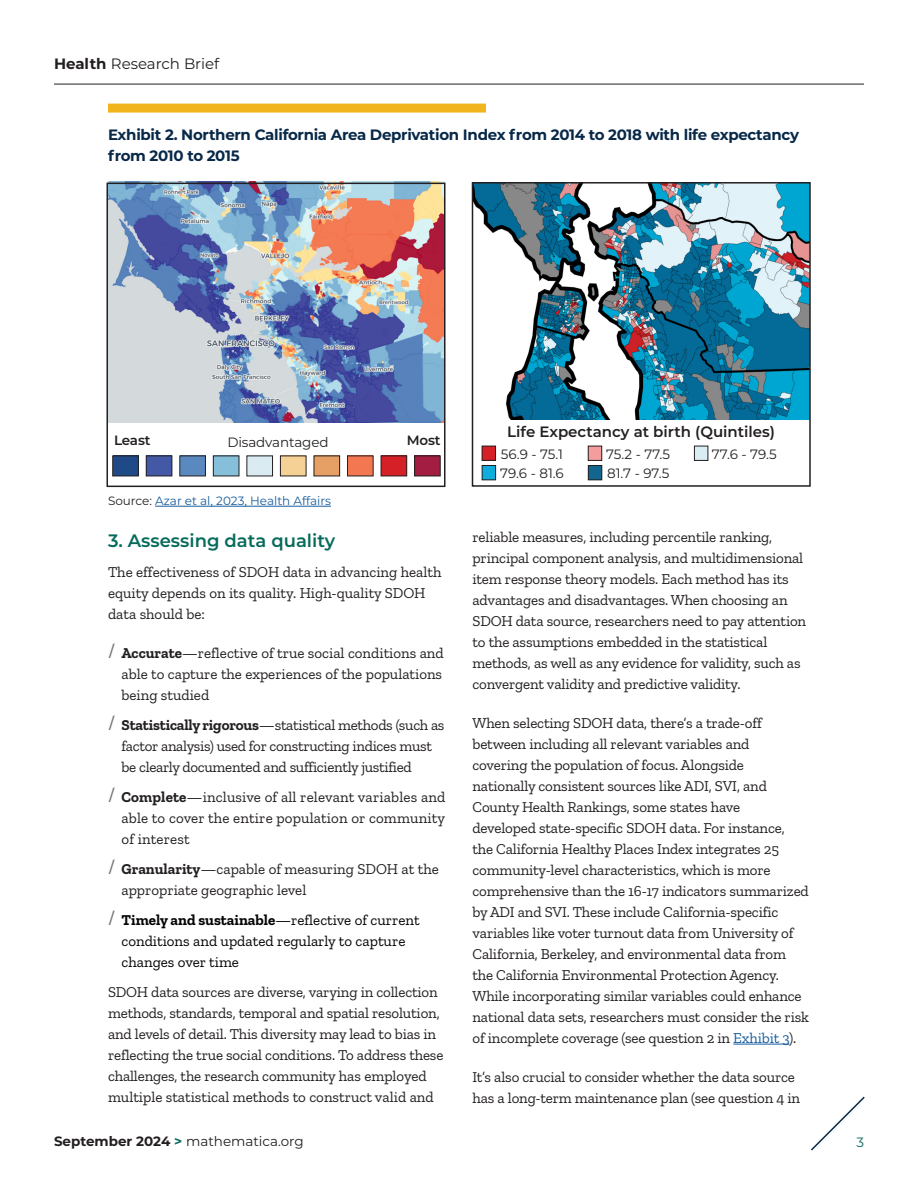
<style>
.page{position:relative;width:918px;height:1188px;background:#fff}
.page>*{position:absolute;margin:0;border:0;box-sizing:border-box;transform-origin:0 0}
.t1{font:600 18px "Montserrat";color:#066a5b}
.Paragraph{font:15px/21px "Zilla Slab";letter-spacing:-.01em;color:#231f20}
.t2{font:15px/21px "Zilla Slab";color:#040503}
.Graphic_Table_head_full{font:700 15px/21px "Montserrat";letter-spacing:-.02em;color:#082848}
.Paragraph-2{font:600 15px "Montserrat";color:#231f20}
.Header_txt{font:15px "Montserrat";color:#231f20}
.Paragraph-3{font:13.5px "Montserrat";color:#231f20}
.Paragraph-4{font:600 13.5px "Montserrat";letter-spacing:-.01em;color:#231f20}
.t3{font:13.5px "Montserrat";color:#066a5b}
.Source_txt{font:12px "Montserrat";color:#175d9e}
.s1{font-weight:700}
.s2{color:#231f20}
.s3{font-size:21px;color:#767779}
.s4{font-weight:700;color:#066a5b}
.s5{color:#175d9e}
</style>
<div class="page">
<svg style="left:811px;top:1096px;width:54px;height:55px"></svg>
<hr style="left:54px;top:84px;width:810px;height:1px;background:#231f20">
<hr style="left:733px;top:1044px;width:56px;height:1px;background:#175d9e">
<div style="left:108px;top:104px;width:378px;height:9px;background:#f1b41c"></div>
<img style="left:475px;top:185px;width:333px;height:235px">
<div style="left:472px;top:182px;width:339px;height:305px;border:2px solid #231f20"></div>
<div style="left:482px;top:446px;width:14px;height:14px;background:#d62027"></div>
<div style="left:482px;top:446px;width:14px;height:15px;border:1px solid #231f20"></div>
<div style="left:588px;top:446px;width:14px;height:14px;background:#f39d9d"></div>
<div style="left:588px;top:446px;width:14px;height:15px;border:1px solid #231f20"></div>
<div style="left:694px;top:446px;width:14px;height:14px;background:#daedf3"></div>
<div style="left:694px;top:446px;width:14px;height:15px;border:1px solid #231f20"></div>
<div style="left:482px;top:465px;width:14px;height:15px;background:#0eaddb"></div>
<div style="left:482px;top:465px;width:14px;height:15px;border:1px solid #231f20"></div>
<div style="left:588px;top:465px;width:14px;height:15px;background:#12658e"></div>
<div style="left:588px;top:465px;width:14px;height:15px;border:1px solid #231f20"></div>
<img style="left:107px;top:182px;width:338px;height:240px">
<div style="left:106px;top:183px;width:340px;height:304px;border:2px solid #231f20"></div>
<div style="left:415px;top:456px;width:25px;height:20px;background:#a31c41"></div>
<div style="left:414px;top:456px;width:27px;height:20px;border:1px solid #231f20"></div>
<div style="left:381px;top:456px;width:26px;height:20px;background:#d62027"></div>
<div style="left:348px;top:456px;width:25px;height:20px;background:#f37852"></div>
<div style="left:314px;top:456px;width:26px;height:20px;background:#e69f65"></div>
<div style="left:280px;top:456px;width:26px;height:20px;background:#f6d195"></div>
<div style="left:247px;top:456px;width:26px;height:20px;background:#daecf2"></div>
<div style="left:213px;top:456px;width:26px;height:20px;background:#86bfd9"></div>
<div style="left:180px;top:456px;width:25px;height:20px;background:#5a89c0"></div>
<div style="left:146px;top:456px;width:26px;height:20px;background:#4459a6"></div>
<div style="left:146px;top:456px;width:26px;height:20px;border:1px solid #231f20"></div>
<div style="left:113px;top:456px;width:25px;height:20px;background:#1f4987"></div>
<div style="left:112px;top:456px;width:27px;height:20px;border:1px solid #231f20"></div>
<hr style="left:155px;top:506px;width:176px;height:1px;background:#175d9e">
<p class="Header_txt" style="left:54px;top:53px;width:167px"><span class="s1">Health</span> Research Brief</p>
<p class="Graphic_Table_head_full" style="left:108px;top:123px;width:693px">Exhibit 2. Northern California Area Deprivation Index from 2014 to 2018 with life expectancy from 2010 to 2015</p>
<p class="Paragraph-4" style="left:114px;top:430px;width:38px">Least</p>
<p class="Paragraph-3" style="left:227px;top:433px;width:103px">Disadvantaged</p>
<p class="Paragraph-4" style="left:407px;top:430px;width:35px">Most</p>
<p class="Source_txt" style="left:108px;top:492px;width:225px"><span class="s2">Source:</span> Azar et al, 2023, Health Affairs</p>
<h1 class="t1" style="left:108px;top:528px;width:229px">3. Assessing data quality</h1>
<p class="Paragraph" style="left:108px;top:562px;width:335px">The effectiveness of SDOH data in advancing health equity depends on its quality. High-quality SDOH data should be:</p>
<p class="Paragraph" style="left:122px;top:643px;width:324px;text-align:justify;text-indent:-14px"><span class="s3">/</span> <span class="s1">Accurate</span>—reflective of true social conditions and able to capture the experiences of the populations being studied</p>
<p class="Paragraph" style="left:122px;top:715px;width:325px;text-indent:-14px"><span class="s3">/</span> <span class="s1">Statistically rigorous</span>—statistical methods (such as factor analysis) used for constructing indices must be clearly documented and sufficiently justified</p>
<p class="Paragraph" style="left:122px;top:787px;width:325px;text-align:justify;text-indent:-14px"><span class="s3">/</span> <span class="s1">Complete</span>—inclusive of all relevant variables and able to cover the entire population or community of interest</p>
<p class="Paragraph" style="left:122px;top:859px;width:319px;text-indent:-14px"><span class="s3">/</span> <span class="s1">Granularity</span>—capable of measuring SDOH at the appropriate geographic level</p>
<p class="t2" style="left:122px;top:910px;width:300px;text-indent:-14px"><span class="s3">/</span> <span class="s1">Timely and sustainable</span>—reflective of current conditions and updated regularly to capture changes over time</p>
<p class="Paragraph" style="left:108px;top:982px;width:337px">SDOH data sources are diverse, varying in collection methods, standards, temporal and spatial resolution, and levels of detail. This diversity may lead to bias in reflecting the true social conditions. To address these challenges, the research community has employed multiple statistical methods to construct valid and</p>
<p class="Paragraph-3" style="left:54px;top:1132px;width:251px"><span class="s1">September 2024</span> <span class="s4">&gt;</span> mathematica.org</p>
<p class="Paragraph-2" style="left:507px;top:421px;width:269px">Life Expectancy at birth (Quintiles)</p>
<p class="Paragraph-3" style="left:501px;top:445px;width:64px">56.9 - 75.1</p>
<p class="Paragraph-3" style="left:606px;top:445px;width:65px">75.2 - 77.5</p>
<p class="Paragraph-3" style="left:712px;top:445px;width:66px">77.6 - 79.5</p>
<p class="Paragraph-3" style="left:500px;top:464px;width:65px">79.6 - 81.6</p>
<p class="Paragraph-3" style="left:607px;top:464px;width:64px">81.7 - 97.5</p>
<p class="Paragraph" style="left:472px;top:526px;width:335px">reliable measures, including percentile ranking, principal component analysis, and multidimensional item response theory models. Each method has its advantages and disadvantages. When choosing an SDOH data source, researchers need to pay attention to the assumptions embedded in the statistical methods, as well as any evidence for validity, such as convergent validity and predictive validity.</p>
<p class="Paragraph" style="left:472px;top:712px;width:338px">When selecting SDOH data, there’s a trade-off between including all relevant variables and<br>covering the population of focus. Alongside nationally consistent sources like ADI, SVI, and County Health Rankings, some states have<br>developed state-specific SDOH data. For instance, the California Healthy Places Index integrates 25 community-level characteristics, which is more comprehensive than the 16-17 indicators summarized by ADI and SVI. These include California-specific variables like voter turnout data from University of California, Berkeley, and environmental data from the California Environmental Protection Agency.<br>While incorporating similar variables could enhance national data sets, researchers must consider the risk of incomplete coverage (see question 2 in <span class="s5">Exhibit 3</span>).</p>
<p class="Paragraph" style="left:472px;top:1066px;width:329px">It’s also crucial to consider whether the data source has a long-term maintenance plan (see question 4 in</p>
<p class="t3" style="left:856px;top:1133px;width:9px">3</p>
</div>
